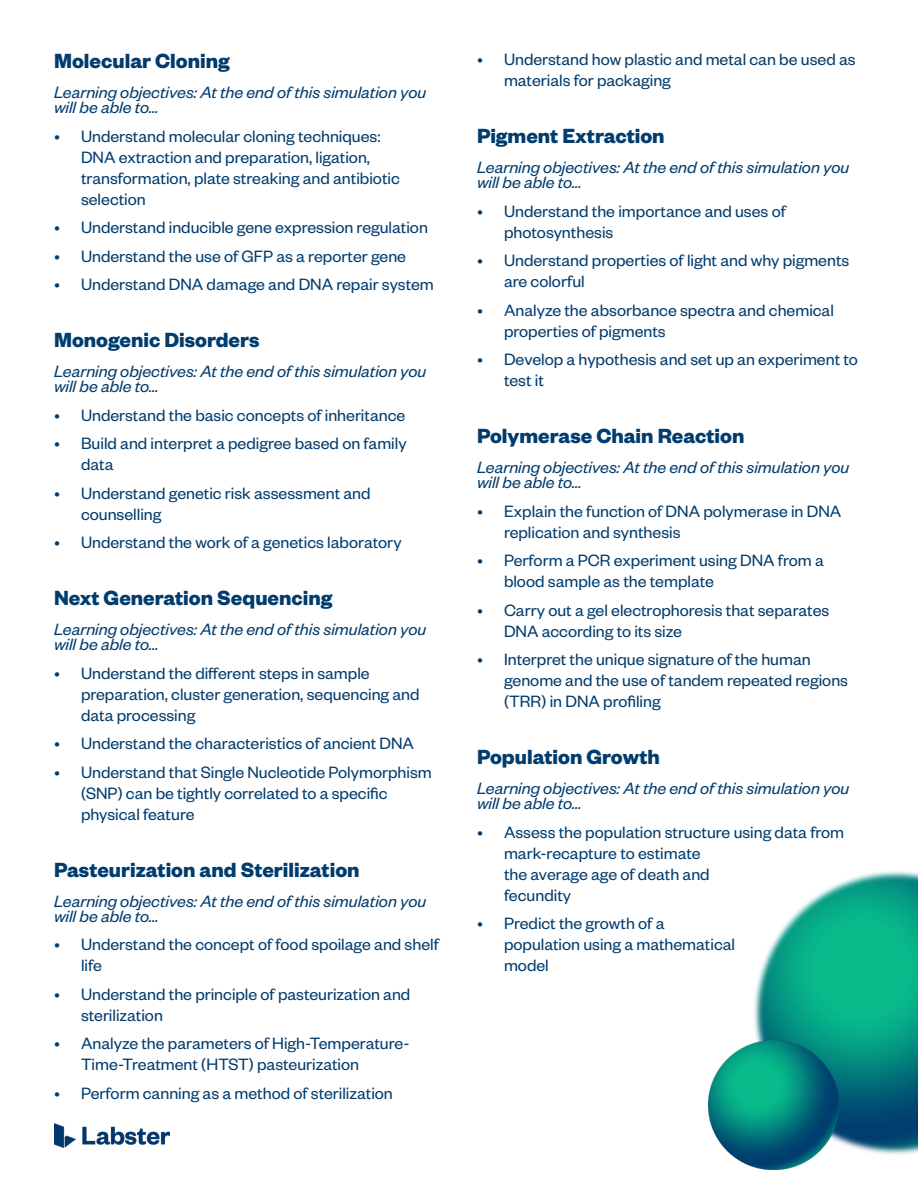
<style>
.page{position:relative;width:918px;height:1188px;background:#fff}
.page>*{position:absolute;margin:0;border:0;box-sizing:border-box;transform-origin:0 0}
.t1{font:700 22.5px "Founders Grotesk";color:#003c6e}
.t2{font:18px/21px "Founders Grotesk";color:#003c6e}
.t3{font:italic 18px/15px "Founders Grotesk";color:#003c6e}
</style>
<div class="page">
<img style="left:754px;top:871px;width:164px;height:284px">
<img style="left:709px;top:1040px;width:129px;height:130px">
<img style="left:54px;top:1123px;width:115px;height:24px">
<p class="t1" style="left:54px;top:47px;width:177px">Molecular Cloning</p>
<p class="t3" style="left:54px;top:84px;width:374px">Learning objectives: At the end of this simulation you will be able to…</p>
<p class="t2" style="left:81px;top:125px;width:320px;text-indent:-27px">• Understand molecular cloning techniques:<br>DNA extraction and preparation, ligation, transformation, plate streaking and antibiotic selection</p>
<p class="t2" style="left:54px;top:216px;width:375px">• Understand inducible gene expression regulation</p>
<p class="t2" style="left:54px;top:245px;width:354px">• Understand the use of GFP as a reporter gene</p>
<p class="t2" style="left:54px;top:273px;width:381px">• Understand DNA damage and DNA repair system</p>
<p class="t1" style="left:54px;top:326px;width:207px">Monogenic Disorders</p>
<p class="t3" style="left:54px;top:363px;width:374px">Learning objectives: At the end of this simulation you will be able to…</p>
<p class="t2" style="left:54px;top:404px;width:353px">• Understand the basic concepts of inheritance</p>
<p class="t2" style="left:81px;top:432px;width:327px;text-indent:-27px">• Build and interpret a pedigree based on family data</p>
<p class="t2" style="left:81px;top:482px;width:291px;text-indent:-27px">• Understand genetic risk assessment and counselling</p>
<p class="t2" style="left:54px;top:531px;width:349px">• Understand the work of a genetics laboratory</p>
<p class="t1" style="left:54px;top:584px;width:280px">Next Generation Sequencing</p>
<p class="t3" style="left:54px;top:621px;width:374px">Learning objectives: At the end of this simulation you will be able to…</p>
<p class="t2" style="left:81px;top:662px;width:340px;text-indent:-27px">• Understand the different steps in sample preparation, cluster generation, sequencing and data processing</p>
<p class="t2" style="left:54px;top:732px;width:362px">• Understand the characteristics of ancient DNA</p>
<p class="t2" style="left:81px;top:761px;width:352px;text-indent:-27px">• Understand that Single Nucleotide Polymorphism (SNP) can be tightly correlated to a specific physical feature</p>
<p class="t1" style="left:54px;top:855px;width:307px">Pasteurization and Sterilization</p>
<p class="t3" style="left:54px;top:893px;width:374px">Learning objectives: At the end of this simulation you will be able to…</p>
<p class="t2" style="left:81px;top:933px;width:359px;text-indent:-27px">• Understand the concept of food spoilage and shelf life</p>
<p class="t2" style="left:81px;top:983px;width:331px;text-indent:-27px">• Understand the principle of pasteurization and sterilization</p>
<p class="t2" style="left:81px;top:1032px;width:330px;text-indent:-27px">• Analyze the parameters of High-Temperature-<br>Time-Treatment (HTST) pasteurization</p>
<p class="t2" style="left:54px;top:1082px;width:340px">• Perform canning as a method of sterilization</p>
<p class="t2" style="left:504px;top:48px;width:353px;text-indent:-27px">• Understand how plastic and metal can be used as materials for packaging</p>
<p class="t1" style="left:477px;top:122px;width:189px">Pigment Extraction</p>
<p class="t3" style="left:477px;top:159px;width:374px">Learning objectives: At the end of this simulation you will be able to…</p>
<p class="t2" style="left:504px;top:200px;width:283px;text-indent:-27px">• Understand the importance and uses of photosynthesis</p>
<p class="t2" style="left:504px;top:249px;width:347px;text-indent:-27px">• Understand properties of light and why pigments are colorful</p>
<p class="t2" style="left:504px;top:299px;width:331px;text-indent:-27px">• Analyze the absorbance spectra and chemical properties of pigments</p>
<p class="t2" style="left:504px;top:348px;width:355px;text-indent:-27px">• Develop a hypothesis and set up an experiment to test it</p>
<p class="t1" style="left:477px;top:422px;width:269px">Polymerase Chain Reaction</p>
<p class="t3" style="left:477px;top:459px;width:374px">Learning objectives: At the end of this simulation you will be able to…</p>
<p class="t2" style="left:504px;top:500px;width:339px;text-indent:-27px">• Explain the function of DNA polymerase in DNA replication and synthesis</p>
<p class="t2" style="left:504px;top:549px;width:321px;text-indent:-27px">• Perform a PCR experiment using DNA from a blood sample as the template</p>
<p class="t2" style="left:504px;top:599px;width:327px;text-indent:-27px">• Carry out a gel electrophoresis that separates<br>DNA according to its size</p>
<p class="t2" style="left:504px;top:648px;width:346px;text-indent:-27px">• Interpret the unique signature of the human genome and the use of tandem repeated regions (TRR) in DNA profiling</p>
<p class="t1" style="left:477px;top:743px;width:184px">Population Growth</p>
<p class="t3" style="left:477px;top:780px;width:374px">Learning objectives: At the end of this simulation you will be able to…</p>
<p class="t2" style="left:504px;top:821px;width:342px;text-indent:-27px">• Assess the population structure using data from mark-recapture to estimate<br>the average age of death and<br>fecundity</p>
<p class="t2" style="left:504px;top:912px;width:233px;text-indent:-27px">• Predict the growth of a population using a mathematical model</p>
</div>
